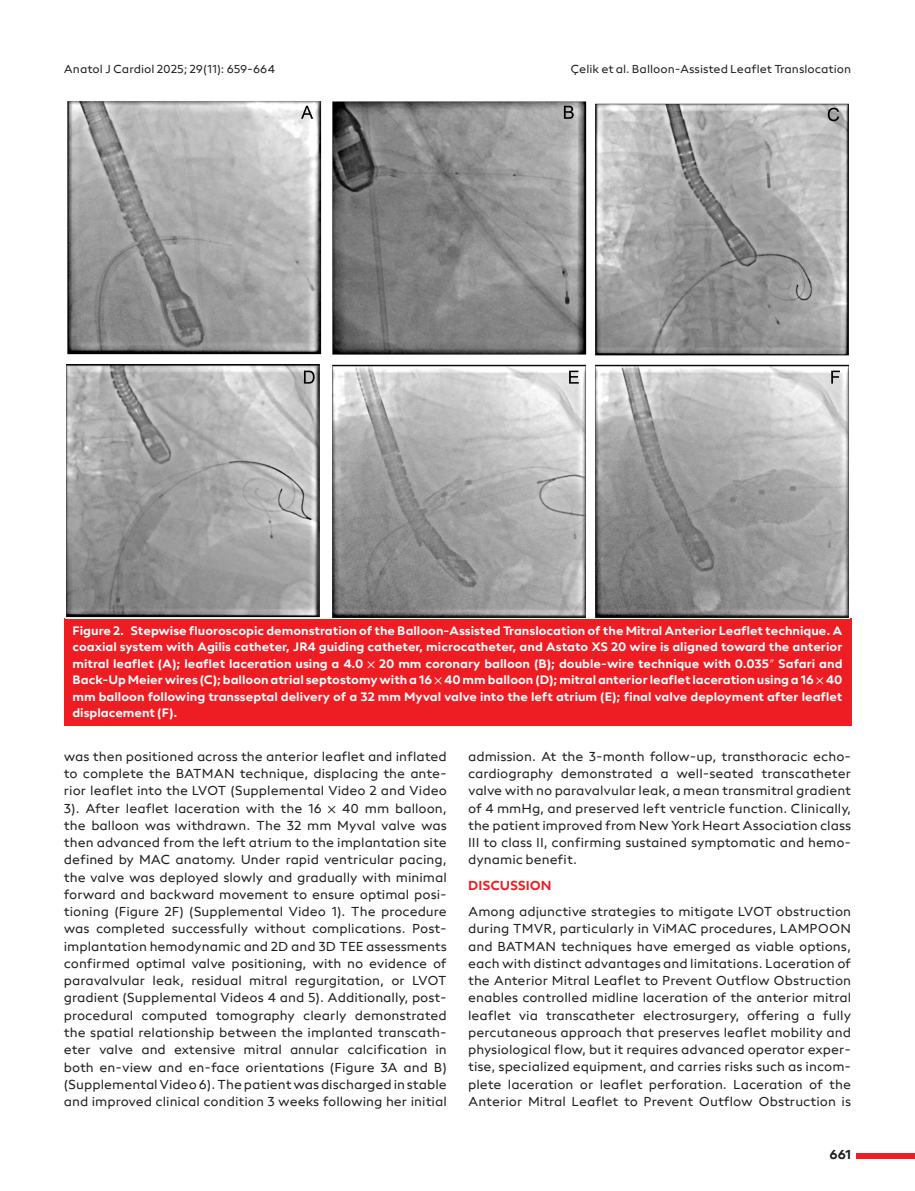
<style>
.page{position:relative;width:915px;height:1191px;background:#fff}
.page>*{position:absolute;margin:0;border:0;box-sizing:border-box;transform-origin:0 0}
.t1{font:13.5px/17.2px "neue Radial A Regular";color:#231f20;text-align:justify}
.t2{font:13.5px "neue Radial A Bold";color:#ee1d23}
.t3{font:13.5px "neue Radial A Bold";color:#231f20}
.t4{font:12.75px/16.5px "neue Radial A Bold";color:#fff;text-align:justify}
.t5{font:12px "neue Radial A Regular";color:#231f20}
.s1{font-family:"STIX General"}
</style>
<div class="page">
<div style="left:856px;top:1152px;width:58px;height:6px;background:#ee1d23"></div>
<div style="left:64px;top:618px;width:786px;height:107px;background:#ee1d23"></div>
<img style="left:66px;top:101px;width:782px;height:517px">
<p class="t5" style="left:64px;top:61px;width:213px">Anatol J Cardiol 2025; 29(11): 659-664</p>
<p class="t5" style="left:570px;top:61px;width:282px">Çelik et al. Balloon-Assisted Leaflet Translocation</p>
<p class="t4" style="left:72px;top:622px;width:771px">Figure 2. Stepwise fluoroscopic demonstration of the Balloon-Assisted Translocation of the Mitral Anterior Leaflet technique. A coaxial system with Agilis catheter, JR4 guiding catheter, microcatheter, and Astato XS 20 wire is aligned toward the anterior mitral leaflet (A); leaflet laceration using a 4.0 <span class="s1">×</span> 20 mm coronary balloon (B); double-wire technique with 0.035<span class="s1">″</span> Safari and Back-Up Meier wires (C); balloon atrial septostomy with a 16 <span class="s1">×</span> 40 mm balloon (D); mitral anterior leaflet laceration using a 16 <span class="s1">×</span> 40 mm balloon following transseptal delivery of a 32 mm Myval valve into the left atrium (E); final valve deployment after leaflet displacement (F).</p>
<p class="t1" style="left:64px;top:747px;width:384px">was then positioned across the anterior leaflet and inflated to complete the BATMAN technique, displacing the ante&shy;rior leaflet into the LVOT (Supplemental Video 2 and Video 3). After leaflet laceration with the 16 <span class="s1">×</span> 40 mm balloon, the balloon was withdrawn. The 32 mm Myval valve was then advanced from the left atrium to the implantation site defined by MAC anatomy. Under rapid ventricular pacing, the valve was deployed slowly and gradually with minimal forward and backward movement to ensure optimal posi&shy;tioning (Figure 2F) (Supplemental Video 1). The procedure was completed successfully without complications. Post&shy;implantation hemodynamic and 2D and 3D TEE assessments confirmed optimal valve positioning, with no evidence of paravalvular leak, residual mitral regurgitation, or LVOT gradient (Supplemental Videos 4 and 5). Additionally, post&shy;procedural computed tomography clearly demonstrated the spatial relationship between the implanted transcath&shy;eter valve and extensive mitral annular calcification in both en-view and en-face orientations (Figure 3A and B) (Supplemental Video 6). The patient was discharged in stable and improved clinical condition 3 weeks following her initial</p>
<p class="t1" style="left:468px;top:747px;width:384px">admission. At the 3-month follow-up, transthoracic echo&shy;cardiography demonstrated a well-seated transcatheter valve with no paravalvular leak, a mean transmitral gradient of 4 mmHg, and preserved left ventricle function. Clinically, the patient improved from New York Heart Association class III to class II, confirming sustained symptomatic and hemo&shy;dynamic benefit.</p>
<p class="t2" style="left:468px;top:877px;width:85px">DISCUSSION</p>
<p class="t1" style="left:468px;top:902px;width:384px">Among adjunctive strategies to mitigate LVOT obstruction during TMVR, particularly in ViMAC procedures, LAMPOON and BATMAN techniques have emerged as viable options, each with distinct advantages and limitations. Laceration of the Anterior Mitral Leaflet to Prevent Outflow Obstruction enables controlled midline laceration of the anterior mitral leaflet via transcatheter electrosurgery, offering a fully percutaneous approach that preserves leaflet mobility and physiological flow, but it requires advanced operator exper&shy;tise, specialized equipment, and carries risks such as incom&shy;plete laceration or leaflet perforation. Laceration of the Anterior Mitral Leaflet to Prevent Outflow Obstruction is</p>
<p class="t3" style="left:829px;top:1146px;width:23px">661</p>
</div>
